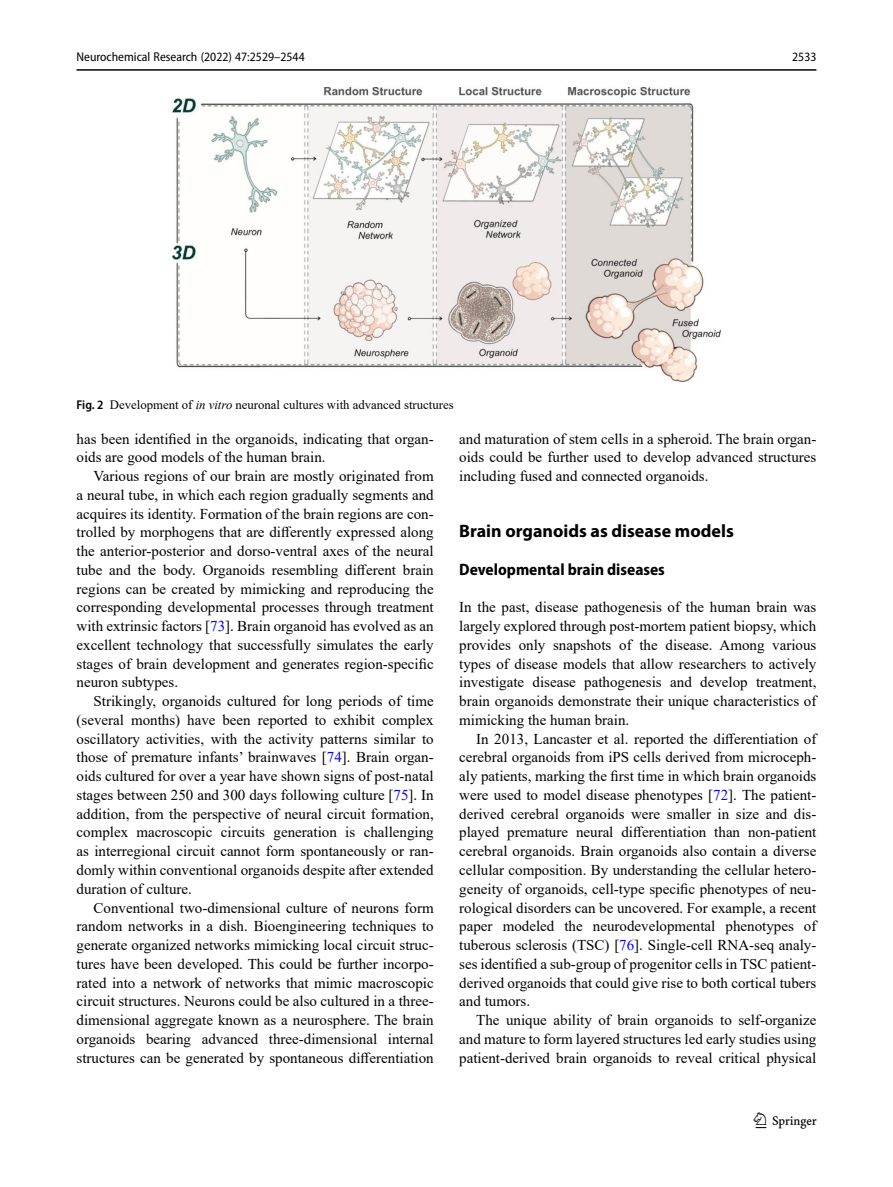
<style>
.page{position:relative;width:893px;height:1187px;background:#fff}
.page>*{position:absolute;margin:0;border:0;box-sizing:border-box;transform-origin:0 0}
.t1{font:22.5px "Springnew";color:#000}
.Head_1{font:700 18px "Myriad Pro";color:#000}
.Head_2_After_1{font:700 semi-condensed 16.5px "Myriad Pro";color:#000}
.Body_Text_Indent{font:15px/18.8px "Times New Roman PSMT2";color:#000;text-align:justify}
.Body_Text{font:15px/18.8px "Times New Roman PSMT2";color:#000;text-align:justify}
.Body_Text_Indent-2{font:15px/18.8px "Times New Roman";color:#000}
.Figure_Caption{font:12.75px "Times New Roman PSMT2";color:#000}
.t2{font:semi-condensed 12.75px "Myriad Pro";color:#000}
.s1{font-family:"Myriad Pro";font-weight:600;font-stretch:semi-condensed}
.s2{font-family:"Times New Roman";font-style:italic}
.s3{font-family:"Times New Roman PSMT2"}
.s4{font-family:"Times New Roman"}
.s5{color:#00f}
</style>
<div class="page">
<hr style="left:77px;top:69px;width:739px;height:2px;background:#000">
<img style="left:172px;top:87px;width:549px;height:294px">
<p class="t2" style="left:77px;top:49px;width:230px">Neurochemical Research (2022) 47:2529–2544</p>
<p class="Figure_Caption" style="left:77px;top:396px;width:379px"><span class="s1">Fig. 2</span> Development of <span class="s2">in vitro</span> neuronal cultures with advanced structures</p>
<p class="t2" style="left:792px;top:49px;width:26px">2533</p>
<p class="Body_Text_Indent-2" style="left:77px;top:428px;width:359px">has been identified in the organoids, indicating that organ&shy;<span class="s3">oids are good models of the human brain.</span></p>
<p class="Body_Text_Indent" style="left:77px;top:466px;width:359px;text-indent:17px">Various regions of our brain are mostly originated from a neural tube, in which each region gradually segments and acquires its identity. Formation of the brain regions are con&shy;<span class="s4">trolled by morphogens that are differently expressed along </span>the anterior-posterior and dorso-ventral axes of the neural <span class="s4">tube and the body. Organoids resembling different brain </span>regions can be created by mimicking and reproducing the corresponding developmental processes through treatment with extrinsic factors [<span class="s5">73</span>]. Brain organoid has evolved as an excellent technology that successfully simulates the early <span class="s4">stages of brain development and generates region-specific </span>neuron subtypes.</p>
<p class="Body_Text_Indent" style="left:77px;top:691px;width:359px;text-indent:17px">Strikingly, organoids cultured for long periods of time (several months) have been reported to exhibit complex oscillatory activities, with the activity patterns similar to those of premature infants’ brainwaves [<span class="s5">74</span>]. Brain organ&shy;oids cultured for over a year have shown signs of post-natal <span class="s4">stages between 250 and 300 days following culture [</span><span class="s5">75</span>]. In addition, from the perspective of neural circuit formation, complex macroscopic circuits generation is challenging as interregional circuit cannot form spontaneously or ran&shy;domly within conventional organoids despite after extended duration of culture.</p>
<p class="Body_Text_Indent" style="left:77px;top:897px;width:359px;text-indent:17px">Conventional two-dimensional culture of neurons form random networks in a dish. Bioengineering techniques to generate organized networks mimicking local circuit struc&shy;tures have been developed. This could be further incorpo&shy;rated into a network of networks that mimic macroscopic circuit structures. Neurons could be also cultured in a three&shy;dimensional aggregate known as a neurosphere. The brain organoids bearing advanced three-dimensional internal <span class="s4">structures can be generated by spontaneous differentiation</span></p>
<p class="Body_Text_Indent" style="left:459px;top:428px;width:359px">and maturation of stem cells in a spheroid. The brain organ&shy;oids could be further used to develop advanced structures including fused and connected organoids.</p>
<p class="Head_1" style="left:459px;top:519px;width:276px">Brain organoids as disease models</p>
<p class="Head_2_After_1" style="left:459px;top:560px;width:207px">Developmental brain diseases</p>
<p class="Body_Text" style="left:459px;top:597px;width:359px">In the past, disease pathogenesis of the human brain was largely explored through post-mortem patient biopsy, which provides only snapshots of the disease. Among various types of disease models that allow researchers to actively investigate disease pathogenesis and develop treatment, brain organoids demonstrate their unique characteristics of mimicking the human brain.</p>
<p class="Body_Text_Indent" style="left:459px;top:728px;width:359px;text-indent:17px"><span class="s4">In 2013, Lancaster et al. reported the differentiation of </span>cerebral organoids from iPS cells derived from microceph&shy;<span class="s4">aly patients, marking the first time in which brain organoids </span>were used to model disease phenotypes [<span class="s5">72</span>]. The patient&shy;derived cerebral organoids were smaller in size and dis&shy;<span class="s4">played premature neural differentiation than non-patient </span>cerebral organoids. Brain organoids also contain a diverse cellular composition. By understanding the cellular hetero&shy;<span class="s4">geneity of organoids, cell-type specific phenotypes of neu&shy;</span>rological disorders can be uncovered. For example, a recent paper modeled the neurodevelopmental phenotypes of tuberous sclerosis (TSC) [<span class="s5">76</span>]. Single-cell RNA-seq analy&shy;<span class="s4">ses identified a sub-group of progenitor cells in TSC patient&shy;</span>derived organoids that could give rise to both cortical tubers and tumors.</p>
<p class="Body_Text_Indent" style="left:459px;top:1010px;width:359px;text-indent:17px">The unique ability of brain organoids to self-organize and mature to form layered structures led early studies using patient-derived brain organoids to reveal critical physical</p>
<h1 class="t1" style="left:756px;top:1107px;width:63px">1 3</h1>
</div>
